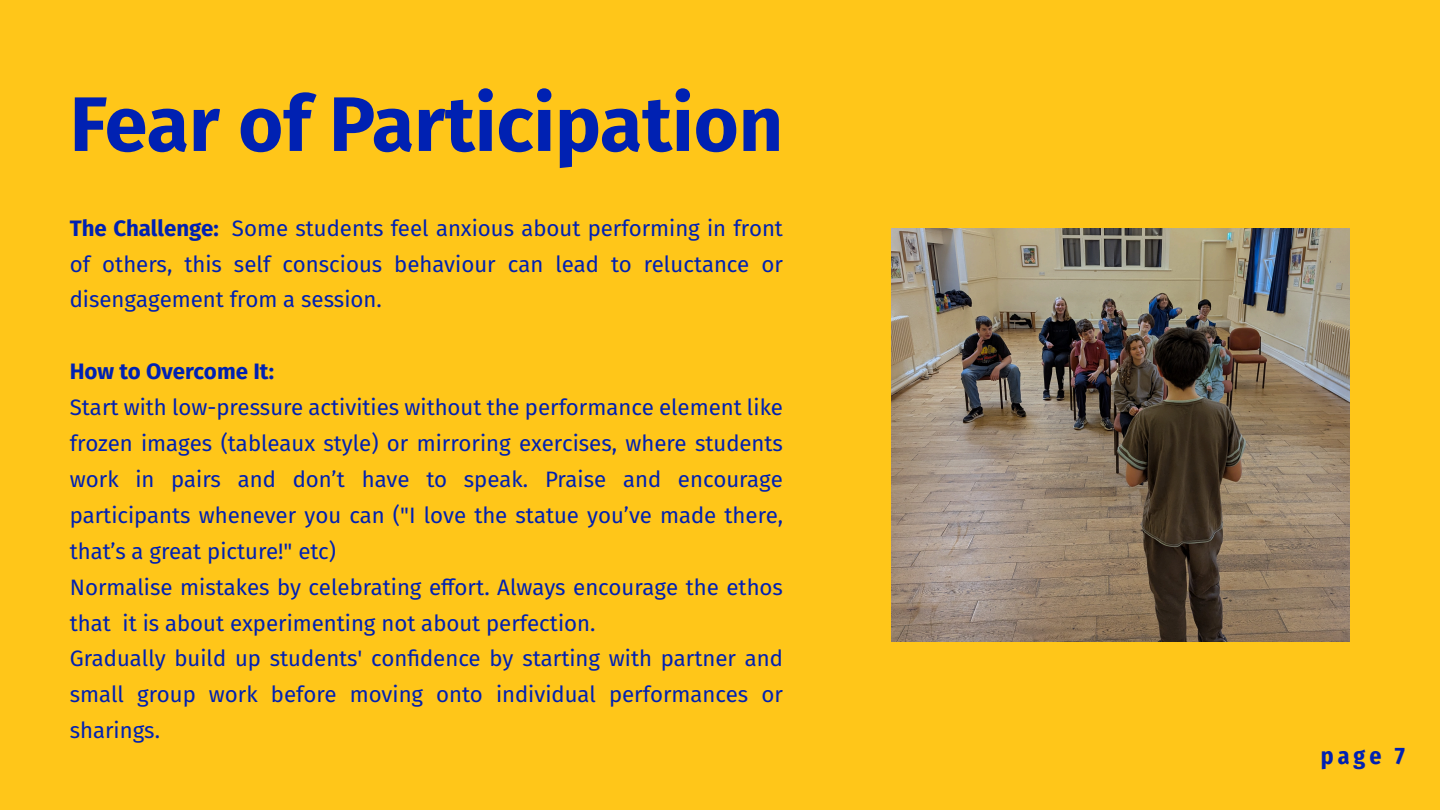
<style>
.page{position:relative;width:1440px;height:810px;background:#ffc619}
.page>*{position:absolute;margin:0;border:0;box-sizing:border-box;transform-origin:0 0}
.t1{font:700 77.2px "Fira Sans";color:#0021b2}
.t2{font:700 23.8px "Fira Sans Condensed";color:#0021b2}
.t3{font:22.3px/35.9px "Fira Sans";color:#0021b2;text-align:justify}
.t4{font:700 22.3px "Fira Sans";color:#0021b2}
.s1{font-weight:700}
</style>
<div class="page">
<img style="left:892px;top:228px;width:457px;height:414px">
<h1 class="t1" style="left:70px;top:59px;width:715px">Fear of Participation</h1>
<p class="t3" style="left:70px;top:209px;width:715px"><span class="s1">The Challenge:</span> Some students feel anxious about performing in front of others, this self conscious behaviour can lead to reluctance or disengagement from a session.</p>
<h2 class="t4" style="left:70px;top:353px;width:206px">How to Overcome It:</h2>
<p class="t3" style="left:70px;top:389px;width:715px">Start with low-pressure activities without the performance element like frozen images (tableaux style) or mirroring exercises, where students work in pairs and don’t have to speak. Praise and encourage participants whenever you can ("I love the statue you’ve made there, that’s a great picture!" etc)</p>
<p class="t3" style="left:70px;top:568px;width:715px">Normalise mistakes by celebrating effort. Always encourage the ethos that it is about experimenting not about perfection.</p>
<p class="t3" style="left:70px;top:640px;width:715px">Gradually build up students' confidence by starting with partner and small group work before moving onto individual performances or sharings.</p>
<p class="t2" style="left:1321px;top:736px;width:86px">page 7</p>
</div>
